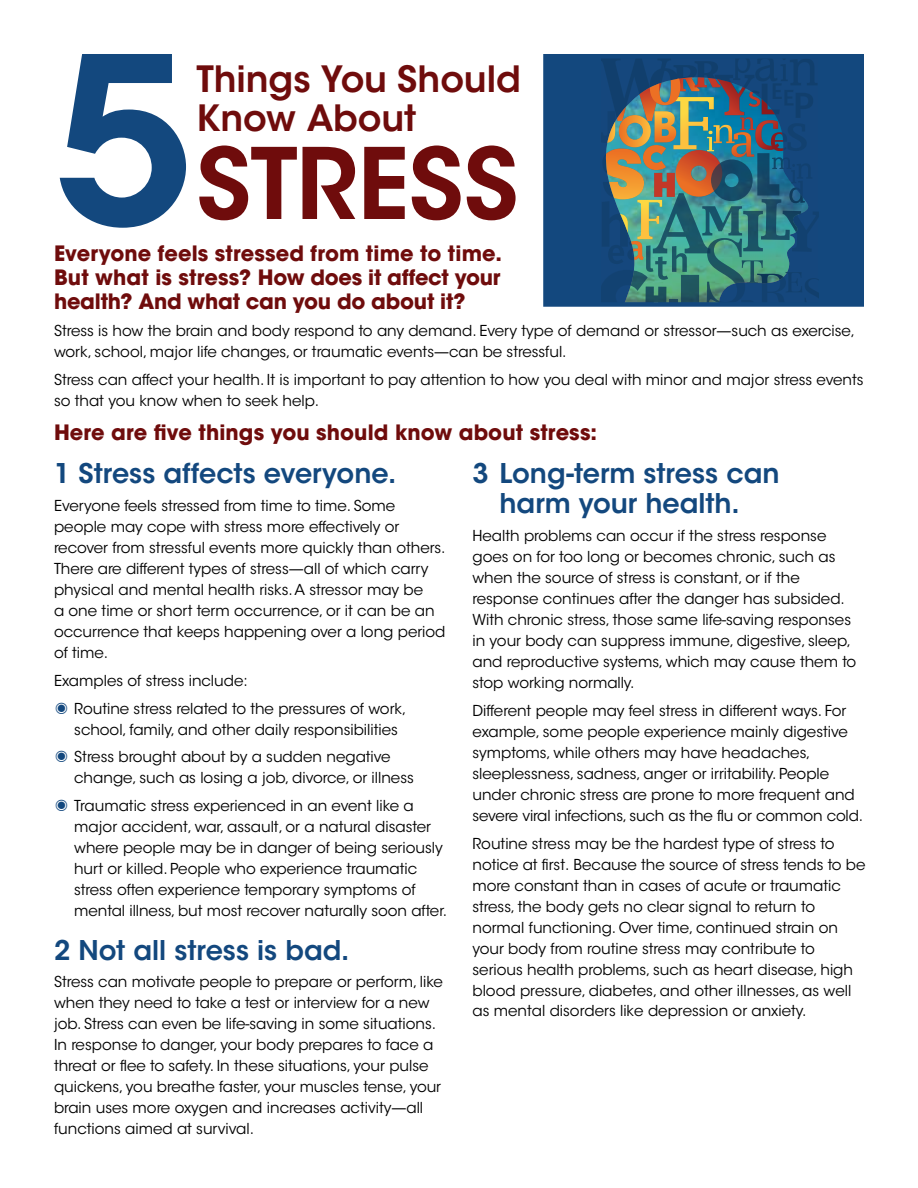
<style>
.page{position:relative;width:918px;height:1188px;background:#fff}
.page>*{position:absolute;margin:0;border:0;box-sizing:border-box;transform-origin:0 0}
.t1{font:600 230.4px "ITC Avant Garde Std";color:#13487e}
.t2{font:600 97.5px "ITC Avant Garde Std";letter-spacing:-.005em;color:#6f0c0c}
.t3{font:600 36px/39.6px "ITC Avant Garde Std";letter-spacing:-.005em;color:#6f0c0c}
.t4{font:600 27px/30px "ITC Avant Garde Std";color:#13487e;text-align:center}
.t5{font:700 21px/24px "ITC Avant Garde Std";color:#6f0c0c;text-align:justify}
.t6{font:15px/21px "ITC Avant Garde Std";color:#000}
.s1{color:#13487e}
</style>
<div class="page">
<div style="left:545px;top:56px;width:317px;height:248px;background:#13487e"></div>
<img style="left:602px;top:59px;width:216px;height:243px">
<div style="left:543px;top:54px;width:321px;height:253px;border:4px solid #13487e"></div>
<h1 class="t1" style="left:54px;top:-5px;width:140px">5</h1>
<h1 class="t3" style="left:196px;top:59px;width:326px">Things You Should<br>Know About</h1>
<h1 class="t2" style="left:196px;top:122px;width:323px">STRESS</h1>
<h2 class="t5" style="left:54px;top:241px;width:450px">Everyone feels stressed from time to time.<br>But what is stress? How does it affect your health? And what can you do about it?</h2>
<p class="t6" style="left:54px;top:321px;width:803px">Stress is how the brain and body respond to any demand. Every type of demand or stressor—such as exercise, work, school, major life changes, or traumatic events—can be stressful.</p>
<p class="t6" style="left:54px;top:369px;width:811px">Stress can affect your health. It is important to pay attention to how you deal with minor and major stress events so that you know when to seek help.</p>
<h2 class="t5" style="left:54px;top:420px;width:545px">Here are five things you should know about stress:</h2>
<h3 class="t4" style="left:54px;top:459px;width:344px">1 Stress affects everyone.</h3>
<p class="t6" style="left:54px;top:495px;width:393px">Everyone feels stressed from time to time. Some people may cope with stress more effectively or recover from stressful events more quickly than others.<br>There are different types of stress—all of which carry physical and mental health risks.A stressor may be<br>a one time or short term occurrence, or it can be an occurrence that keeps happening over a long period of time.</p>
<p class="t6" style="left:54px;top:670px;width:195px">Examples of stress include:</p>
<p class="t6" style="left:74px;top:698px;width:334px;text-indent:-20px"><span class="s1">◉</span> Routine stress related to the pressures of work, school, family, and other daily responsibilities</p>
<p class="t6" style="left:74px;top:747px;width:341px;text-indent:-20px"><span class="s1">◉</span> Stress brought about by a sudden negative change, such as losing a job, divorce, or illness</p>
<p class="t6" style="left:74px;top:795px;width:375px;text-indent:-20px"><span class="s1">◉</span> Traumatic stress experienced in an event like a major accident, war, assault, or a natural disaster where people may be in danger of being seriously hurt or killed. People who experience traumatic stress often experience temporary symptoms of mental illness, but most recover naturally soon after.</p>
<h3 class="t4" style="left:54px;top:935px;width:297px">2 Not all stress is bad.</h3>
<p class="t6" style="left:54px;top:972px;width:391px">Stress can motivate people to prepare or perform, like when they need to take a test or interview for a new job. Stress can even be life-saving in some situations.<br>In response to danger, your body prepares to face a threat or flee to safety. In these situations, your pulse quickens, you breathe faster, your muscles tense, your brain uses more oxygen and increases activity—all functions aimed at survival.</p>
<h3 class="t4" style="left:472px;top:459px;width:309px">3 Long-term stress can harm your health.</h3>
<p class="t6" style="left:472px;top:525px;width:385px">Health problems can occur if the stress response goes on for too long or becomes chronic, such as when the source of stress is constant, or if the response continues after the danger has subsided.<br>With chronic stress, those same life-saving responses in your body can suppress immune, digestive, sleep, and reproductive systems, which may cause them to stop working normally.</p>
<p class="t6" style="left:472px;top:700px;width:392px">Different people may feel stress in different ways. For example, some people experience mainly digestive symptoms, while others may have headaches, sleeplessness, sadness, anger or irritability. People under chronic stress are prone to more frequent and severe viral infections, such as the flu or common cold.</p>
<p class="t6" style="left:472px;top:833px;width:395px">Routine stress may be the hardest type of stress to notice at first. Because the source of stress tends to be more constant than in cases of acute or traumatic stress, the body gets no clear signal to return to normal functioning. Over time, continued strain on your body from routine stress may contribute to serious health problems, such as heart disease, high blood pressure, diabetes, and other illnesses, as well as mental disorders like depression or anxiety.</p>
</div>
